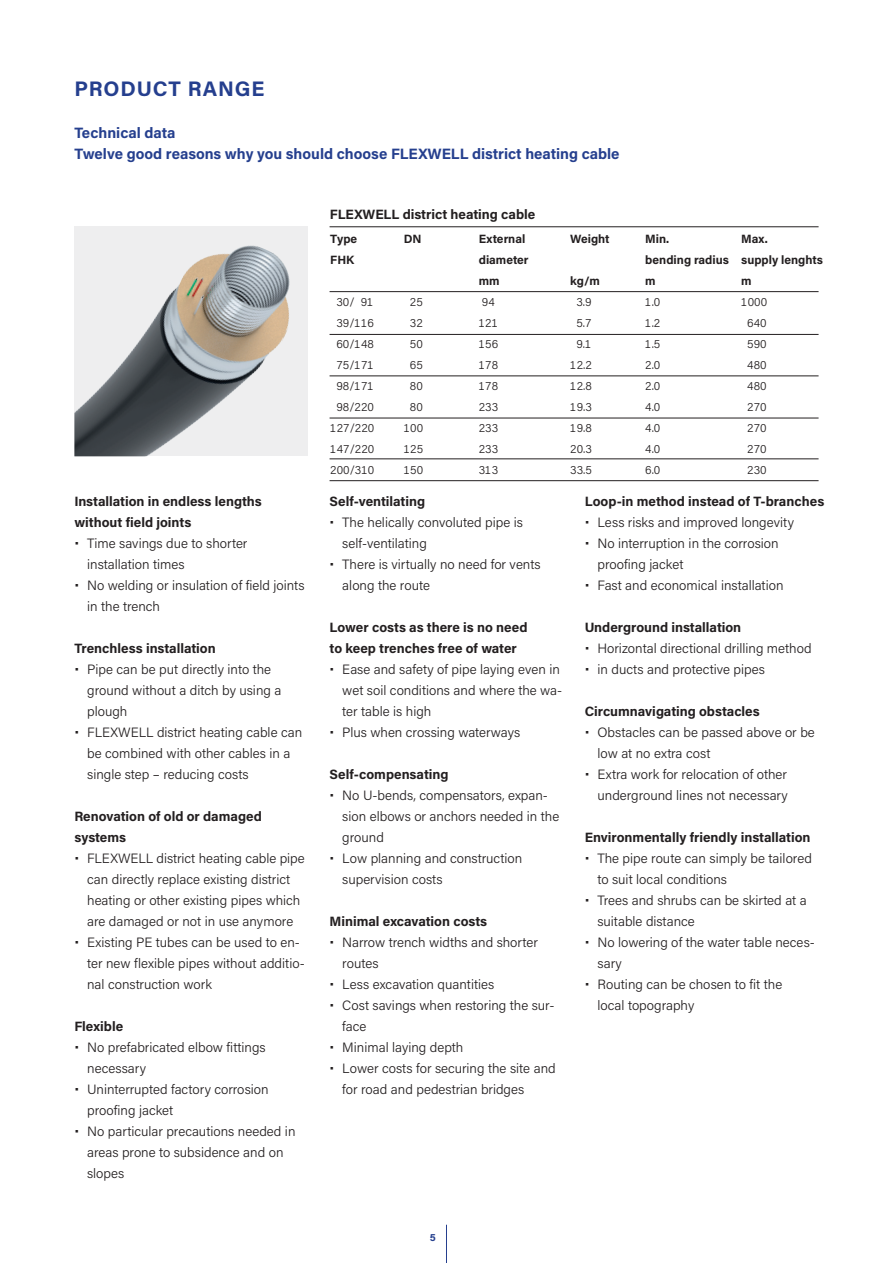
<style>
.page{position:relative;width:893px;height:1263px;background:#fff}
.page>*{position:absolute;margin:0;border:0;box-sizing:border-box;transform-origin:0 0}
.t1{font:700 21px "Acumin Pro";letter-spacing:.04em;color:#253f8e}
.t2{font:700 15px/21px "Acumin Pro";color:#253f8e}
.t3{font:300 13.5px/21px "Acumin Pro";color:#231f20}
.t4{font:700 13.5px/21px "Acumin Pro";color:#231f20}
.t5{font:300 12px "Acumin Pro";color:#231f20}
.t6{font:700 12px "Acumin Pro";color:#231f20}
.t7{font:700 10.5px "Acumin Pro";color:#253f8e}
</style>
<div class="page">
<hr style="left:446px;top:1225px;width:1px;height:38px;background:#253f8e">
<hr style="left:330px;top:226px;width:489px;height:1px;background:#231f20">
<hr style="left:330px;top:458px;width:489px;height:1px;background:#231f20">
<hr style="left:330px;top:291px;width:489px;height:1px;background:#231f20">
<hr style="left:330px;top:334px;width:489px;height:1px;background:#231f20">
<hr style="left:330px;top:375px;width:489px;height:1px;background:#231f20">
<hr style="left:330px;top:418px;width:489px;height:1px;background:#231f20">
<img style="left:74px;top:226px;width:234px;height:230px">
<hr style="left:330px;top:480px;width:489px;height:1px;background:#231f20">
<h1 class="t1" style="left:74px;top:74px;width:191px">PRODUCT RANGE</h1>
<p class="t2" style="left:74px;top:121px;width:547px">Technical data<br>Twelve good reasons why you should choose FLEXWELL district heating cable</p>
<p class="t4" style="left:330px;top:203px;width:207px">FLEXWELL district heating cable</p>
<p class="t4" style="left:74px;top:490px;width:189px">Installation in endless lengths without field joints</p>
<p class="t3" style="left:87px;top:532px;width:162px;text-indent:-13px">• Time savings due to shorter installation times</p>
<p class="t3" style="left:87px;top:574px;width:219px;text-indent:-13px">• No welding or insulation of field joints in the trench</p>
<p class="t4" style="left:74px;top:637px;width:143px">Trenchless installation</p>
<p class="t3" style="left:87px;top:658px;width:196px;text-indent:-13px">• Pipe can be put directly into the ground without a ditch by using a plough</p>
<p class="t3" style="left:87px;top:721px;width:217px;text-indent:-13px">• FLEXWELL district heating cable can be combined with other cables in a single step – reducing costs</p>
<p class="t4" style="left:74px;top:805px;width:189px">Renovation of old or damaged systems</p>
<p class="t3" style="left:87px;top:847px;width:219px;text-indent:-13px">• FLEXWELL district heating cable pipe can directly replace existing district heating or other existing pipes which are damaged or not in use anymore</p>
<p class="t3" style="left:87px;top:931px;width:219px;text-indent:-13px">• Existing PE tubes can be used to en&shy;ter new flexible pipes without additio&shy;nal construction work</p>
<p class="t4" style="left:74px;top:1015px;width:50px">Flexible</p>
<p class="t3" style="left:87px;top:1036px;width:180px;text-indent:-13px">• No prefabricated elbow fittings necessary</p>
<p class="t3" style="left:87px;top:1078px;width:183px;text-indent:-13px">• Uninterrupted factory corrosion proofing jacket</p>
<p class="t3" style="left:87px;top:1120px;width:210px;text-indent:-13px">• No particular precautions needed in areas prone to subsidence and on slopes</p>
<p class="t6" style="left:330px;top:230px;width:28px">Type</p>
<p class="t6" style="left:404px;top:230px;width:19px">DN</p>
<p class="t6" style="left:479px;top:230px;width:48px">External</p>
<p class="t6" style="left:570px;top:230px;width:41px">Weight</p>
<p class="t6" style="left:645px;top:230px;width:25px">Min.</p>
<p class="t6" style="left:741px;top:230px;width:28px">Max.</p>
<p class="t6" style="left:330px;top:251px;width:26px">FHK</p>
<p class="t6" style="left:479px;top:251px;width:51px">diameter</p>
<p class="t6" style="left:645px;top:251px;width:179px">bending radius supply lenghts</p>
<p class="t6" style="left:479px;top:272px;width:22px">mm</p>
<p class="t6" style="left:570px;top:272px;width:31px">kg/m</p>
<p class="t6" style="left:645px;top:272px;width:12px">m</p>
<p class="t6" style="left:741px;top:272px;width:12px">m</p>
<p class="t5" style="left:336px;top:294px;width:39px">30/ 91</p>
<p class="t5" style="left:410px;top:294px;width:14px">25</p>
<p class="t5" style="left:482px;top:294px;width:14px">94</p>
<p class="t5" style="left:576px;top:294px;width:17px">3.9</p>
<p class="t5" style="left:645px;top:294px;width:17px">1.0</p>
<p class="t5" style="left:741px;top:294px;width:27px">1000</p>
<p class="t5" style="left:336px;top:315px;width:39px">39/116</p>
<p class="t5" style="left:410px;top:315px;width:14px">32</p>
<p class="t5" style="left:479px;top:315px;width:21px">121</p>
<p class="t5" style="left:576px;top:315px;width:17px">5.7</p>
<p class="t5" style="left:645px;top:315px;width:17px">1.2</p>
<p class="t5" style="left:747px;top:315px;width:21px">640</p>
<p class="t5" style="left:336px;top:336px;width:39px">60/148</p>
<p class="t5" style="left:410px;top:336px;width:14px">50</p>
<p class="t5" style="left:479px;top:336px;width:21px">156</p>
<p class="t5" style="left:576px;top:336px;width:17px">9.1</p>
<p class="t5" style="left:645px;top:336px;width:17px">1.5</p>
<p class="t5" style="left:747px;top:336px;width:21px">590</p>
<p class="t5" style="left:336px;top:357px;width:39px">75/171</p>
<p class="t5" style="left:410px;top:357px;width:14px">65</p>
<p class="t5" style="left:479px;top:357px;width:21px">178</p>
<p class="t5" style="left:570px;top:357px;width:23px">12.2</p>
<p class="t5" style="left:645px;top:357px;width:17px">2.0</p>
<p class="t5" style="left:747px;top:357px;width:21px">480</p>
<p class="t5" style="left:336px;top:378px;width:39px">98/171</p>
<p class="t5" style="left:410px;top:378px;width:14px">80</p>
<p class="t5" style="left:479px;top:378px;width:21px">178</p>
<p class="t5" style="left:570px;top:378px;width:23px">12.8</p>
<p class="t5" style="left:645px;top:378px;width:17px">2.0</p>
<p class="t5" style="left:747px;top:378px;width:21px">480</p>
<p class="t5" style="left:336px;top:399px;width:39px">98/220</p>
<p class="t5" style="left:410px;top:399px;width:14px">80</p>
<p class="t5" style="left:479px;top:399px;width:21px">233</p>
<p class="t5" style="left:570px;top:399px;width:23px">19.3</p>
<p class="t5" style="left:645px;top:399px;width:17px">4.0</p>
<p class="t5" style="left:747px;top:399px;width:21px">270</p>
<p class="t5" style="left:330px;top:420px;width:46px">127/220</p>
<p class="t5" style="left:404px;top:420px;width:21px">100</p>
<p class="t5" style="left:479px;top:420px;width:21px">233</p>
<p class="t5" style="left:570px;top:420px;width:23px">19.8</p>
<p class="t5" style="left:645px;top:420px;width:17px">4.0</p>
<p class="t5" style="left:747px;top:420px;width:21px">270</p>
<p class="t5" style="left:330px;top:441px;width:46px">147/220</p>
<p class="t5" style="left:404px;top:441px;width:21px">125</p>
<p class="t5" style="left:479px;top:441px;width:21px">233</p>
<p class="t5" style="left:570px;top:441px;width:23px">20.3</p>
<p class="t5" style="left:645px;top:441px;width:17px">4.0</p>
<p class="t5" style="left:747px;top:441px;width:21px">270</p>
<p class="t5" style="left:330px;top:462px;width:46px">200/310</p>
<p class="t5" style="left:404px;top:462px;width:21px">150</p>
<p class="t5" style="left:479px;top:462px;width:21px">313</p>
<p class="t5" style="left:570px;top:462px;width:23px">33.5</p>
<p class="t5" style="left:645px;top:462px;width:17px">6.0</p>
<p class="t5" style="left:747px;top:462px;width:21px">230</p>
<p class="t4" style="left:330px;top:490px;width:97px">Self-ventilating</p>
<p class="t3" style="left:342px;top:511px;width:182px;text-indent:-13px">• The helically convoluted pipe is self-ventilating</p>
<p class="t3" style="left:342px;top:553px;width:200px;text-indent:-13px">• There is virtually no need for vents along the route</p>
<p class="t4" style="left:330px;top:616px;width:199px">Lower costs as there is no need to keep trenches free of water</p>
<p class="t3" style="left:342px;top:658px;width:221px;text-indent:-13px">• Ease and safety of pipe laying even in wet soil conditions and where the wa&shy;ter table is high</p>
<p class="t3" style="left:330px;top:721px;width:192px">• Plus when crossing waterways</p>
<p class="t4" style="left:330px;top:763px;width:121px">Self-compensating</p>
<p class="t3" style="left:342px;top:784px;width:218px;text-indent:-13px">• No U-bends, compensators, expan&shy;sion elbows or anchors needed in the ground</p>
<p class="t3" style="left:342px;top:847px;width:181px;text-indent:-13px">• Low planning and construction supervision costs</p>
<p class="t4" style="left:330px;top:910px;width:159px">Minimal excavation costs</p>
<p class="t3" style="left:342px;top:931px;width:197px;text-indent:-13px">• Narrow trench widths and shorter routes</p>
<p class="t3" style="left:330px;top:973px;width:166px">• Less excavation quantities</p>
<p class="t3" style="left:342px;top:994px;width:214px;text-indent:-13px">• Cost savings when restoring the sur&shy;face</p>
<p class="t3" style="left:330px;top:1036px;width:135px">• Minimal laying depth</p>
<p class="t3" style="left:342px;top:1057px;width:215px;text-indent:-13px">• Lower costs for securing the site and for road and pedestrian bridges</p>
<p class="t4" style="left:585px;top:490px;width:241px">Loop-in method instead of T-branches</p>
<p class="t3" style="left:585px;top:511px;width:211px">• Less risks and improved longevity</p>
<p class="t3" style="left:597px;top:532px;width:183px;text-indent:-13px">• No interruption in the corrosion proofing jacket</p>
<p class="t3" style="left:585px;top:574px;width:200px">• Fast and economical installation</p>
<p class="t4" style="left:585px;top:616px;width:158px">Underground installation</p>
<p class="t3" style="left:585px;top:637px;width:228px">• Horizontal directional drilling method</p>
<p class="t3" style="left:585px;top:658px;width:182px">• in ducts and protective pipes</p>
<p class="t4" style="left:585px;top:700px;width:177px">Circumnavigating obstacles</p>
<p class="t3" style="left:597px;top:721px;width:219px;text-indent:-13px">• Obstacles can be passed above or be low at no extra cost</p>
<p class="t3" style="left:585px;top:763px;width:205px;text-align:right">• Extra work for relocation of other underground lines not necessary</p>
<p class="t4" style="left:585px;top:826px;width:227px">Environmentally friendly installation</p>
<p class="t3" style="left:597px;top:847px;width:216px;text-indent:-13px">• The pipe route can simply be tailored to suit local conditions</p>
<p class="t3" style="left:597px;top:889px;width:211px;text-indent:-13px">• Trees and shrubs can be skirted at a suitable distance</p>
<p class="t3" style="left:597px;top:931px;width:219px;text-indent:-13px">• No lowering of the water table neces&shy;sary</p>
<p class="t3" style="left:597px;top:973px;width:186px;text-indent:-13px">• Routing can be chosen to fit the local topography</p>
<p class="t7" style="left:430px;top:1229px;width:7px">5</p>
</div>
